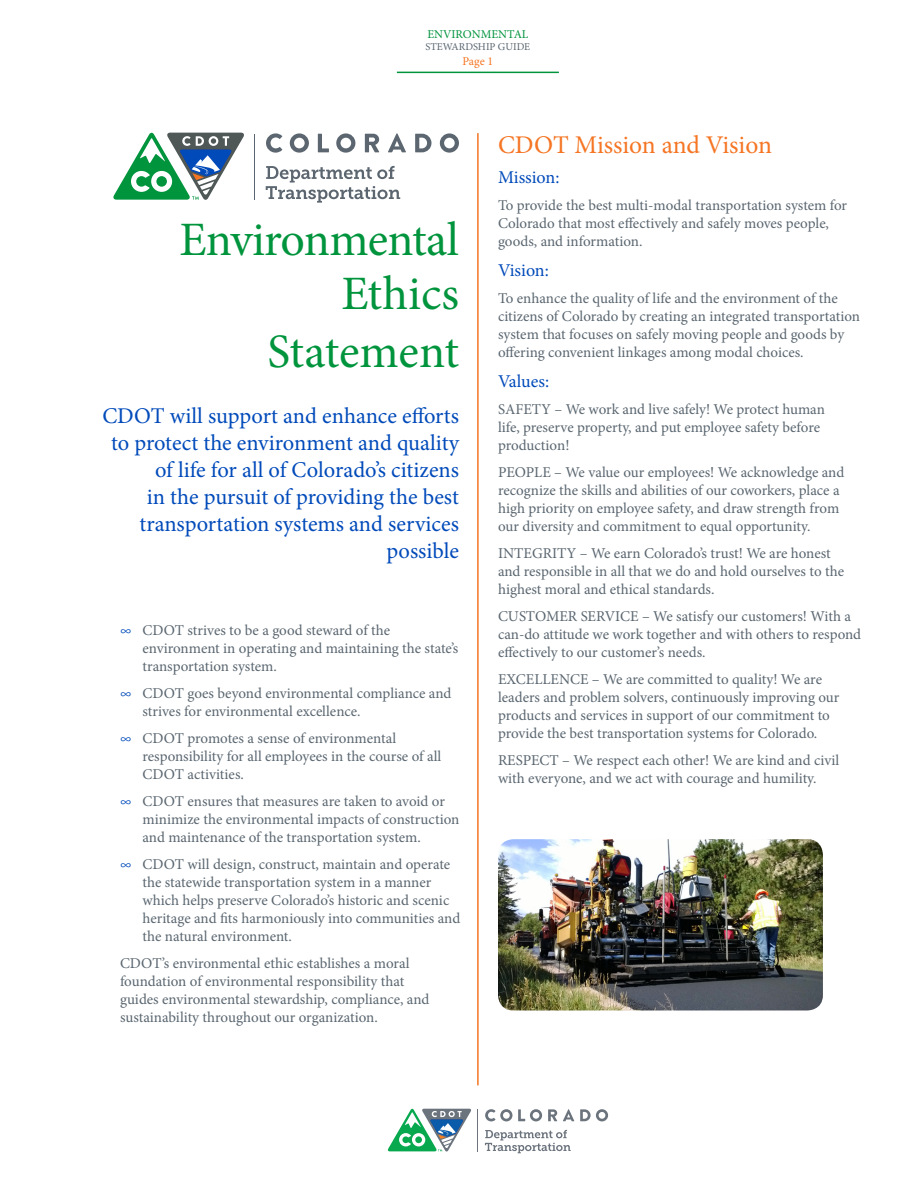
<style>
.page{position:relative;width:918px;height:1188px;background:#fff}
.page>*{position:absolute;margin:0;border:0;box-sizing:border-box;transform-origin:0 0}
.t1{font:48px "Minion Pro";letter-spacing:-.015em;color:#00943d}
.t2{font:25.5px "Minion Pro";letter-spacing:-.005em;color:#f57523}
.t3{font:22.5px/27px "Minion Pro";color:#004aba;text-align:right}
.Heading_4{font:18px "Minion Pro";letter-spacing:-.005em;color:#004aba}
.CDOT_Body_-_Right{font:15px/18px "Minion Pro";color:#5a6670}
.CDOT_Body_-_Left{font:15px/18px "Minion Pro";color:#5a6670}
.t4{font:12px "Minion Pro";color:#00943d}
.t5{font:12px "Minion Pro";color:#f57523}
.t6{font:10.5px "Minion Pro";color:#5a6670}
.s1{color:#004aba}
</style>
<div class="page">
<hr style="left:477px;top:133px;width:2px;height:952px;background:#f57523">
<hr style="left:478px;top:1109px;width:1px;height:42px;background:#6b737d">
<svg style="left:485px;top:1109px;width:27px;height:12px"></svg>
<svg style="left:518px;top:1109px;width:24px;height:12px"></svg>
<svg style="left:548px;top:1109px;width:9px;height:12px"></svg>
<svg style="left:580px;top:1109px;width:28px;height:12px"></svg>
<svg style="left:563px;top:1109px;width:11px;height:12px"></svg>
<svg style="left:485px;top:1130px;width:86px;height:23px"></svg>
<svg style="left:387px;top:1108px;width:84px;height:44px"></svg>
<hr style="left:397px;top:72px;width:162px;height:1px;background:#00943d">
<img style="left:498px;top:839px;width:325px;height:172px">
<hr style="left:254px;top:134px;width:1px;height:66px;background:#5c6670">
<svg style="left:266px;top:133px;width:16px;height:20px"></svg>
<svg style="left:290px;top:133px;width:19px;height:20px"></svg>
<svg style="left:318px;top:134px;width:11px;height:18px"></svg>
<svg style="left:336px;top:133px;width:19px;height:20px"></svg>
<svg style="left:365px;top:134px;width:14px;height:18px"></svg>
<svg style="left:415px;top:134px;width:16px;height:18px"></svg>
<svg style="left:440px;top:133px;width:19px;height:20px"></svg>
<svg style="left:388px;top:133px;width:18px;height:19px"></svg>
<svg style="left:266px;top:166px;width:134px;height:37px"></svg>
<svg style="left:113px;top:132px;width:131px;height:68px"></svg>
<p class="t4" style="left:427px;top:26px;width:103px">ENVIRONMENTAL</p>
<p class="t6" style="left:426px;top:40px;width:106px">STEWARDSHIP GUIDE</p>
<p class="t5" style="left:462px;top:53px;width:32px">Page 1</p>
<p class="t1" style="left:179px;top:208px;width:281px">Environmental</p>
<p class="t1" style="left:341px;top:262px;width:119px">Ethics</p>
<p class="t1" style="left:268px;top:320px;width:193px">Statement</p>
<p class="t3" style="left:102px;top:402px;width:358px">CDOT will support and enhance efforts to protect the environment and quality of life for all of Colorado’s citizens<br>in the pursuit of providing the best transportation systems and services possible</p>
<p class="CDOT_Body_-_Right" style="left:142px;top:621px;width:317px;text-indent:-22px"><span class="s1">∞</span> CDOT strives to be a good steward of the environment in operating and maintaining the state’s transportation system.</p>
<p class="CDOT_Body_-_Right" style="left:142px;top:684px;width:310px;text-indent:-22px"><span class="s1">∞</span> CDOT goes beyond environmental compliance and strives for environmental excellence.</p>
<p class="CDOT_Body_-_Right" style="left:142px;top:729px;width:300px;text-indent:-22px"><span class="s1">∞</span> CDOT promotes a sense of environmental responsibility for all employees in the course of all<br>CDOT activities.</p>
<p class="CDOT_Body_-_Right" style="left:142px;top:792px;width:318px;text-indent:-22px"><span class="s1">∞</span> CDOT ensures that measures are taken to avoid or minimize the environmental impacts of construction and maintenance of the transportation system.</p>
<p class="CDOT_Body_-_Right" style="left:142px;top:855px;width:319px;text-indent:-22px"><span class="s1">∞</span> CDOT will design, construct, maintain and operate the statewide transportation system in a manner which helps preserve Colorado’s historic and scenic heritage and fits harmoniously into communities and the natural environment.</p>
<p class="CDOT_Body_-_Left" style="left:120px;top:954px;width:311px">CDOT’s environmental ethic establishes a moral foundation of environmental responsibility that guides environmental stewardship, compliance, and sustainability throughout our organization.</p>
<p class="t2" style="left:498px;top:128px;width:276px">CDOT Mission and Vision</p>
<p class="Heading_4" style="left:498px;top:165px;width:63px">Mission:</p>
<p class="CDOT_Body_-_Right" style="left:498px;top:196px;width:351px">To provide the best multi-modal transportation system for<br>Colorado that most effectively and safely moves people, goods, and information.</p>
<p class="Heading_4" style="left:498px;top:258px;width:52px">Vision:</p>
<p class="CDOT_Body_-_Right" style="left:498px;top:289px;width:364px">To enhance the quality of life and the environment of the citizens of Colorado by creating an integrated transportation system that focuses on safely moving people and goods by offering convenient linkages among modal choices.</p>
<p class="Heading_4" style="left:498px;top:369px;width:53px">Values:</p>
<p class="CDOT_Body_-_Right" style="left:498px;top:400px;width:328px">SAFETY – We work and live safely! We protect human life, preserve property, and put employee safety before production!</p>
<p class="CDOT_Body_-_Right" style="left:498px;top:463px;width:348px">PEOPLE – We value our employees! We acknowledge and recognize the skills and abilities of our coworkers, place a high priority on employee safety, and draw strength from our diversity and commitment to equal opportunity.</p>
<p class="CDOT_Body_-_Right" style="left:498px;top:544px;width:348px">INTEGRITY – We earn Colorado’s trust! We are honest and responsible in all that we do and hold ourselves to the highest moral and ethical standards.</p>
<p class="CDOT_Body_-_Right" style="left:498px;top:607px;width:365px">CUSTOMER SERVICE – We satisfy our customers! With a can-do attitude we work together and with others to respond effectively to our customer’s needs.</p>
<p class="CDOT_Body_-_Right" style="left:498px;top:670px;width:343px">EXCELLENCE – We are committed to quality! We are leaders and problem solvers, continuously improving our products and services in support of our commitment to provide the best transportation systems for Colorado.</p>
<p class="CDOT_Body_-_Right" style="left:498px;top:751px;width:343px">RESPECT – We respect each other! We are kind and civil with everyone, and we act with courage and humility.</p>
</div>
